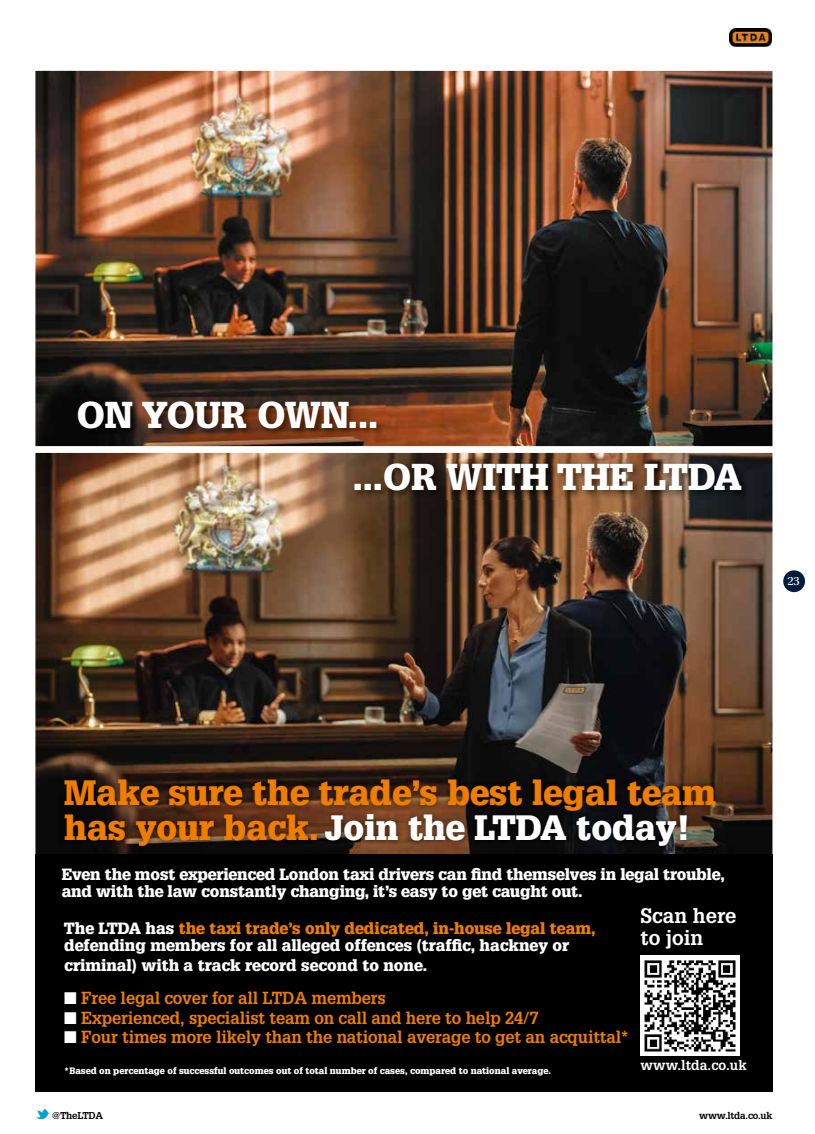
<style>
.page{position:relative;width:815px;height:1134px;background:#fff}
.page>*{position:absolute;margin:0;border:0;box-sizing:border-box;transform-origin:0 0}
.t1{font:900 36.5px/62.1px "Glypha";color:#fff}
.t2{font:900 34.38px/35.4px "Glypha";color:#ef7d00}
.t3{font:700 20.5px/21.6px "Glypha";color:#fff}
.t4{font:700 17px "Glypha";letter-spacing:-.01em;color:#ef7d00}
.t5{font:900 15.88px/17px "Glypha";color:#fff}
.t6{font:700 13.62px "Glypha";color:#fff}
.t7{font:12.62px "Utopia Std";color:#fff}
.t8{font:700 9.75px "Glypha";letter-spacing:-.025em;color:#000}
.t9{font:900 9.12px "Glypha";color:#fff}
.s1{color:#fff}
.s2{color:#ef7d00}
</style>
<div class="page">
<img style="left:36px;top:1108px;width:14px;height:11px">
<div style="left:783px;top:570px;width:22px;height:22px;background:#001d3d;border-radius:50%"></div>
<img style="left:35px;top:71px;width:737px;height:783px">
<div style="left:35px;top:854px;width:737px;height:237px;background:#000"></div>
<img style="left:641px;top:956px;width:99px;height:100px">
<img style="left:75px;top:398px;width:311px;height:40px">
<img style="left:352px;top:460px;width:399px;height:40px">
<img style="left:58px;top:773px;width:663px;height:79px">
<div style="left:35px;top:446px;width:737px;height:7px;background:#fff"></div>
<img style="left:730px;top:28px;width:42px;height:18px">
<h1 class="t1" style="left:353px;top:383px;width:391px;text-indent:-276px">ON YOUR OWN...<br>...OR WITH THE LTDA</h1>
<p class="t7" style="left:788px;top:574px;width:14px">23</p>
<h2 class="t2" style="left:64px;top:774px;width:653px">Make sure the trade’s best legal team has your back. <span class="s1">Join the LTDA today!</span></h2>
<p class="t5" style="left:62px;top:866px;width:664px">Even the most experienced London taxi drivers can find themselves in legal trouble, and with the law constantly changing, it’s easy to get caught out.</p>
<p class="t5" style="left:64px;top:920px;width:533px">The LTDA has <span class="s2">the taxi trade’s only dedicated, in-house legal team, </span>defending members for all alleged offences (traffic, hackney or</p>
<p class="t5" style="left:64px;top:957px;width:365px">criminal) with a track record second to none.</p>
<p class="t4" style="left:64px;top:987px;width:323px"><span class="s1">■</span> Free legal cover for all LTDA members</p>
<p class="t4" style="left:64px;top:1007px;width:476px"><span class="s1">■</span> Experienced, specialist team on call and here to help 24/7</p>
<p class="t4" style="left:64px;top:1026px;width:566px"><span class="s1">■</span> Four times more likely than the national average to get an acquittal*</p>
<p class="t9" style="left:64px;top:1065px;width:488px">*Based on percentage of successful outcomes out of total number of cases, compared to national average.</p>
<p class="t3" style="left:641px;top:905px;width:97px">Scan here to join</p>
<p class="t6" style="left:641px;top:1057px;width:108px">www.ltda.co.uk</p>
<p class="t8" style="left:52px;top:1109px;width:53px">@TheLTDA</p>
<p class="t8" style="left:699px;top:1109px;width:75px">www.ltda.co.uk</p>
</div>
